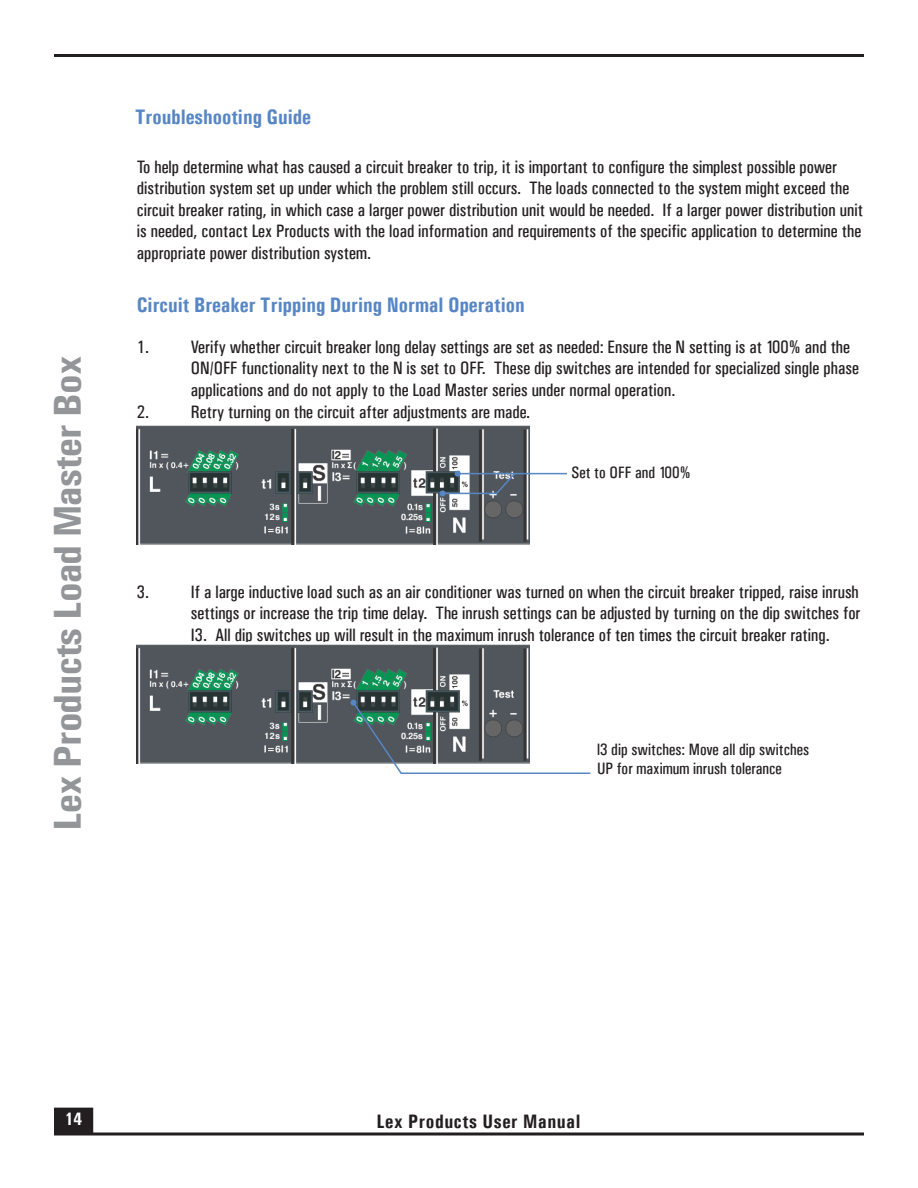
<style>
.page{position:relative;width:918px;height:1188px;background:#fff}
.page>*{position:absolute;margin:0;border:0;box-sizing:border-box;transform-origin:0 0}
.t1{font:700 condensed 39px "Univers";letter-spacing:-.02em;color:#939598;scale:1.13 1}
.t2{font:700 condensed 21px "Univers";color:#5786c5}
.t3{font:700 condensed 19.5px "Univers";letter-spacing:.03em;color:#231f20}
.t4{font:18px/21.6px "Univers Condensed";color:#231f20}
.t5{font:700 condensed 18px "Univers";color:#fff}
.t6{font:16.5px/19.5px "Univers Condensed";color:#231f20}
</style>
<div class="page">
<svg style="left:54px;top:1132px;width:810px;height:4px;background:#5a5758"></svg>
<div style="left:55px;top:1108px;width:37px;height:26px;background:#231f20"></div>
<div style="left:54px;top:1108px;width:39px;height:27px;border:2px solid #231f20"></div>
<hr style="left:54px;top:54px;width:810px;height:3px;background:#231f20">
<img style="left:137px;top:425px;width:393px;height:120px">
<hr style="left:458px;top:473px;width:109px;height:1px;background:#5786c5">
<svg style="left:455px;top:471px;width:6px;height:6px"></svg>
<hr style="left:443px;top:493px;width:54px;height:1px;background:#5786c5">
<svg style="left:440px;top:490px;width:6px;height:6px"></svg>
<svg style="left:494px;top:471px;width:23px;height:25px"></svg>
<img style="left:137px;top:644px;width:393px;height:120px">
<svg style="left:350px;top:699px;width:53px;height:75px;background:#637676"></svg>
<hr style="left:401px;top:772px;width:189px;height:2px;background:#5786c5">
<h1 class="t1" style="left:44px;top:831px;width:422px;rotate:-90deg">Lex Products Load Master Box</h1>
<p class="t2" style="left:135px;top:104px;width:178px">Troubleshooting Guide</p>
<p class="t4" style="left:137px;top:156px;width:728px">To help determine what has caused a circuit breaker to trip, it is important to configure the simplest possible power distribution system set up under which the problem still occurs. The loads connected to the system might exceed the circuit breaker rating, in which case a larger power distribution unit would be needed. If a larger power distribution unit is needed, contact Lex Products with the load information and requirements of the specific application to determine the appropriate power distribution system.</p>
<p class="t2" style="left:137px;top:292px;width:389px">Circuit Breaker Tripping During Normal Operation</p>
<p class="t4" style="left:191px;top:336px;width:670px;text-indent:-54px">1. Verify whether circuit breaker long delay settings are set as needed: Ensure the N setting is at 100% and the<br>ON/OFF functionality next to the N is set to OFF. These dip switches are intended for specialized single phase applications and do not apply to the Load Master series under normal operation.</p>
<p class="t4" style="left:137px;top:401px;width:395px">2. Retry turning on the circuit after adjustments are made.</p>
<p class="t6" style="left:572px;top:463px;width:121px">Set to OFF and 100%</p>
<p class="t4" style="left:191px;top:581px;width:671px;text-align:justify;text-indent:-54px">3. If a large inductive load such as an air conditioner was turned on when the circuit breaker tripped, raise inrush settings or increase the trip time delay. The inrush settings can be adjusted by turning on the dip switches for I3. All dip switches up will result in the maximum inrush tolerance of ten times the circuit breaker rating.</p>
<p class="t6" style="left:597px;top:739px;width:214px">l3 dip switches: Move all dip switches<br>UP for maximum inrush tolerance</p>
<p class="t5" style="left:65px;top:1108px;width:19px">14</p>
<p class="t3" style="left:376px;top:1110px;width:205px">Lex Products User Manual</p>
</div>
